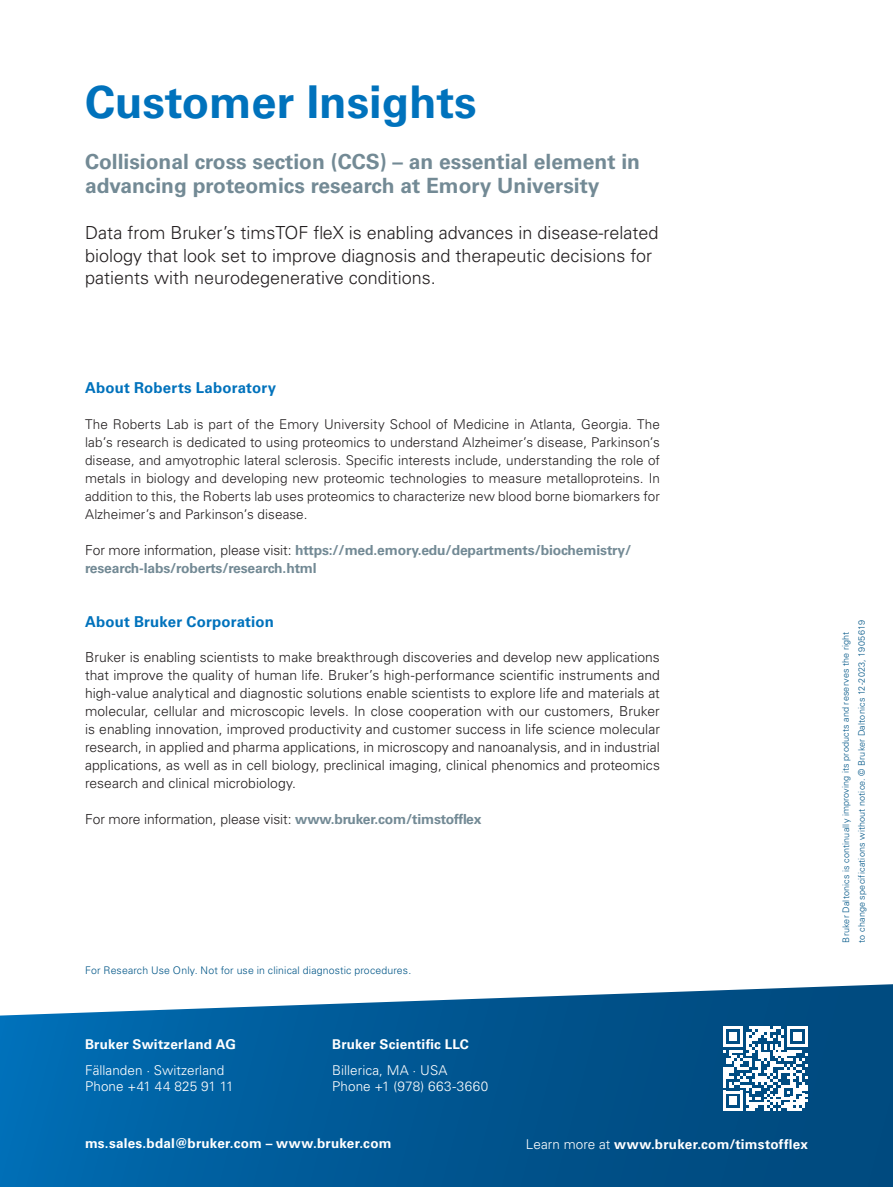
<style>
.page{position:relative;width:893px;height:1187px;background:#fff}
.page>*{position:absolute;margin:0;border:0;box-sizing:border-box;transform-origin:0 0}
.t1{font:700 45px "Univers LT Std";color:#0072bc}
.Application_Headline_2{font:700 21px/24px "Univers LT Std";color:#738a95}
.t2{font:300 18px/22.5px "Univers LT Std";color:#231f20}
.New_AN_Head3{font:700 15px "Univers LT Std";letter-spacing:.015em;color:#0072bc}
.Bodytext_TF{font:300 13.8px/18px "Univers LT Std";color:#231f20;text-align:justify}
.Bodytext_TF-2{font:700 13.8px/18px "Univers LT Std";letter-spacing:-.01em;color:#738a95}
.Bodytext_TF-3{font:300 13.5px/18px "Univers LT Std";letter-spacing:.005em;color:#231f20;text-align:justify}
.t3{font:700 13.5px "Univers LT Std";letter-spacing:.015em;color:#fff}
.t4{font:300 13.5px "Univers LT Std";letter-spacing:.005em;color:#fff}
.t5{font:300 10.5px "Univers LT Std";letter-spacing:.015em;color:#015687}
.t6{font:300 9px "Univers LT Std";letter-spacing:.02em;color:#015687}
.s1{font-weight:300;color:#231f20}
.s2{font-weight:700;color:#738a95}
.s3{font-weight:300}
</style>
<div class="page">
<svg style="left:0;top:984px;width:893px;height:202px;background:#14659c"></svg>
<svg style="left:723px;top:1026px;width:85px;height:85px"></svg>
<p class="t1" style="left:85px;top:75px;width:393px">Customer Insights</p>
<p class="Application_Headline_2" style="left:85px;top:150px;width:556px">Collisional cross section (CCS) – an essential element in advancing proteomics research at Emory University</p>
<p class="t2" style="left:85px;top:222px;width:575px">Data from Bruker’s timsTOF fleX is enabling advances in disease-related biology that look set to improve diagnosis and therapeutic decisions for patients with neurodegenerative conditions.</p>
<p class="New_AN_Head3" style="left:85px;top:379px;width:193px">About Roberts Laboratory</p>
<p class="Bodytext_TF-3" style="left:85px;top:415px;width:576px">The Roberts Lab is part of the Emory University School of Medicine in Atlanta, Georgia. The lab’s research is dedicated to using proteomics to understand Alzheimer’s disease, Parkinson’s disease, and amyotrophic lateral sclerosis. Specific interests include, understanding the role of metals in biology and developing new proteomic technologies to measure metalloproteins. In addition to this, the Roberts lab uses proteomics to characterize new blood borne biomarkers for Alzheimer’s and Parkinson’s disease.</p>
<p class="Bodytext_TF-2" style="left:85px;top:541px;width:548px"><span class="s1">For more information, please visit:</span> https://med.emory.edu/departments/biochemistry/ research-labs/roberts/research.html</p>
<p class="New_AN_Head3" style="left:85px;top:612px;width:191px">About Bruker Corporation</p>
<p class="Bodytext_TF" style="left:85px;top:648px;width:576px">Bruker is enabling scientists to make breakthrough discoveries and develop new applications that improve the quality of human life. Bruker’s high-performance scientific instruments and high-value analytical and diagnostic solutions enable scientists to explore life and materials at molecular, cellular and microscopic levels. In close cooperation with our customers, Bruker is enabling innovation, improved productivity and customer success in life science molecular research, in applied and pharma applications, in microscopy and nanoanalysis, and in industrial applications, as well as in cell biology, preclinical imaging, clinical phenomics and proteomics research and clinical microbiology.</p>
<p class="Bodytext_TF" style="left:85px;top:810px;width:398px">For more information, please visit: <span class="s2">www.bruker.com/timstofflex</span></p>
<p class="t5" style="left:85px;top:963px;width:328px">For Research Use Only. Not for use in clinical diagnostic procedures.</p>
<p class="t3" style="left:85px;top:1035px;width:152px">Bruker Switzerland AG</p>
<p class="t4" style="left:85px;top:1061px;width:141px">Fällanden · Switzerland</p>
<p class="t4" style="left:85px;top:1078px;width:150px">Phone +41 44 825 91 11</p>
<p class="t3" style="left:332px;top:1035px;width:138px">Bruker Scientific LLC</p>
<p class="t4" style="left:332px;top:1061px;width:117px">Billerica, MA · USA</p>
<p class="t4" style="left:332px;top:1078px;width:158px">Phone +1 (978) 663-3660</p>
<p class="t3" style="left:85px;top:1135px;width:308px">ms.sales.bdal@bruker.com – www.bruker.com</p>
<p class="t3" style="left:526px;top:1135px;width:283px"><span class="s3">Learn more at</span> www.bruker.com/timstofflex</p>
<p class="t6" style="left:840px;top:942px;width:312px;rotate:-90deg">Bruker Daltonics is continually improving its products and reserves the right</p>
<p class="t6" style="left:856px;top:942px;width:324px;rotate:-90deg">to change specifications without notice. © Bruker Daltonics 12-2023, 1905619</p>
</div>
